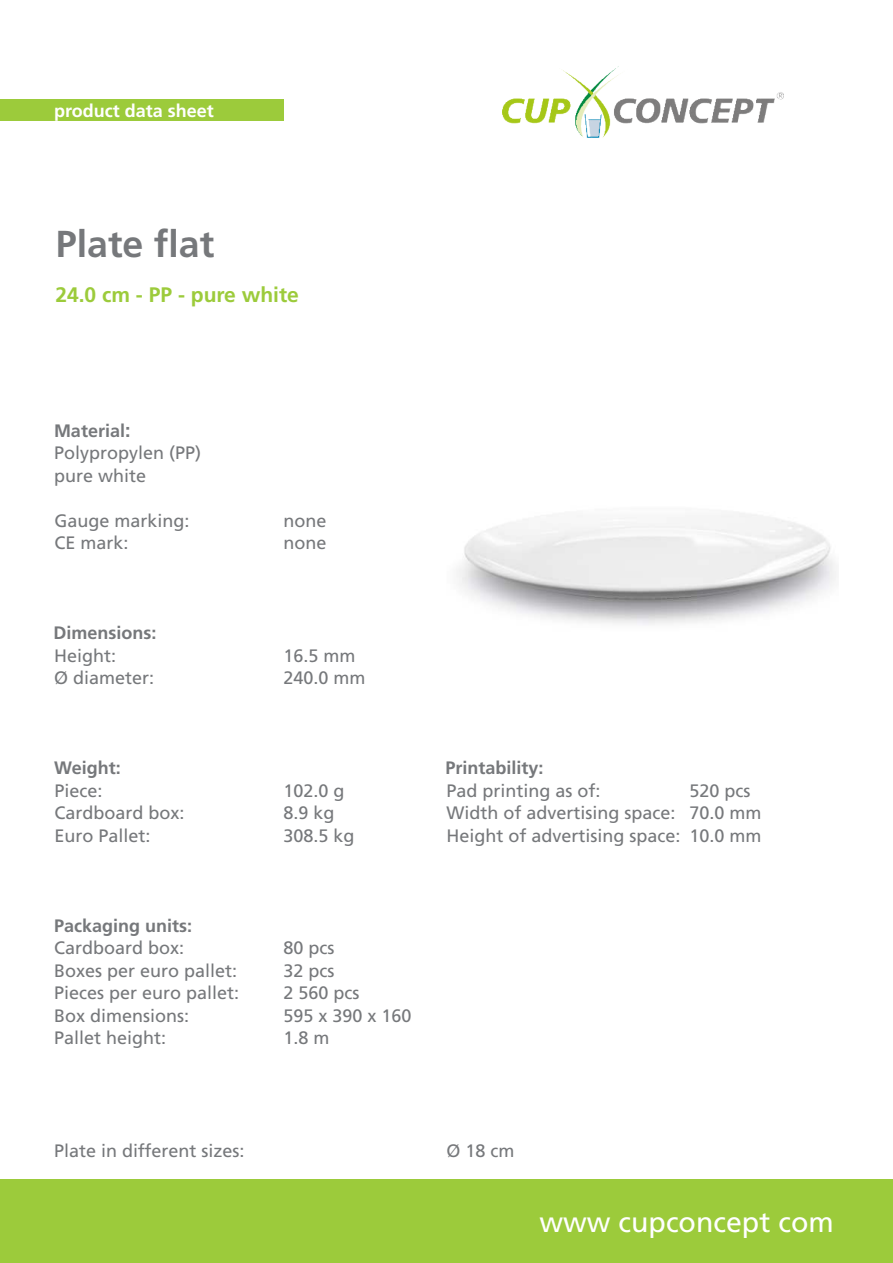
<style>
.page{position:relative;width:893px;height:1263px;background:#fff}
.page>*{position:absolute;margin:0;border:0;box-sizing:border-box;transform-origin:0 0}
.t1{font:700 37.5px "Frutiger LT Pro";color:#76787b}
.t2{font:28.5px "Frutiger LT Pro";color:#fff}
.t3{font:700 21px "Frutiger LT Pro";color:#9ccb3b}
.t4{font:18px/22.5px "Frutiger LT Pro";color:#76787b}
.t5{font:700 18px "Frutiger LT Pro";color:#76787b}
.t6{font:700 18px "Frutiger LT Pro";color:#fff}
.s1{font-size:19.5px}
</style>
<div class="page">
<img style="left:502px;top:66px;width:281px;height:72px">
<div style="left:0;top:1179px;width:893px;height:84px;background:#9ccb3b"></div>
<div style="left:0;top:100px;width:284px;height:21px;background:#9ccb3b"></div>
<p class="t6" style="left:54px;top:103px;width:161px">product data sheet</p>
<h1 class="t1" style="left:56px;top:228px;width:160px">Plate flat</h1>
<p class="t3" style="left:55px;top:285px;width:245px">24.0 cm - PP - pure white</p>
<p class="t5" style="left:54px;top:423px;width:78px">Material<span class="s1">:</span></p>
<p class="t4" style="left:54px;top:443px;width:149px">Polypropylen (PP) pure white</p>
<p class="t4" style="left:54px;top:510px;width:137px">Gauge marking:<br>CE mark:</p>
<p class="t4" style="left:284px;top:510px;width:45px">none none</p>
<p class="t5" style="left:54px;top:625px;width:104px">Dimensions:</p>
<p class="t4" style="left:54px;top:645px;width:102px">Height:<br>Ø diameter:</p>
<p class="t4" style="left:284px;top:645px;width:84px">16.5 mm<br>240.0 mm</p>
<p class="t5" style="left:54px;top:760px;width:68px">Weight:</p>
<p class="t5" style="left:446px;top:760px;width:100px">Printability:</p>
<p class="t4" style="left:55px;top:780px;width:132px">Piece:<br>Cardboard box:<br>Euro Pallet:</p>
<p class="t4" style="left:446px;top:780px;width:236px">Pad printing as of:<br>Width of advertising space:<br>Height of advertising space:</p>
<p class="t4" style="left:284px;top:780px;width:73px">102.0 g<br>8.9 kg<br>308.5 kg</p>
<p class="t4" style="left:689px;top:780px;width:74px">520 pcs<br>70.0 mm<br>10.0 mm</p>
<p class="t5" style="left:54px;top:918px;width:140px">Packaging units:</p>
<p class="t4" style="left:54px;top:938px;width:187px">Cardboard box:<br>Boxes per euro pallet:<br>Pieces per euro pallet:<br>Box dimensions:<br>Pallet height:</p>
<p class="t4" style="left:284px;top:938px;width:130px">80 pcs<br>32 pcs<br>2 560 pcs<br>595 x 390 x 160<br>1.8 m</p>
<p class="t4" style="left:54px;top:1140px;width:192px">Plate in different sizes:</p>
<p class="t4" style="left:446px;top:1140px;width:70px">Ø 18 cm</p>
<h2 class="t2" style="left:539px;top:1210px;width:296px">www cupconcept com</h2>
</div>
